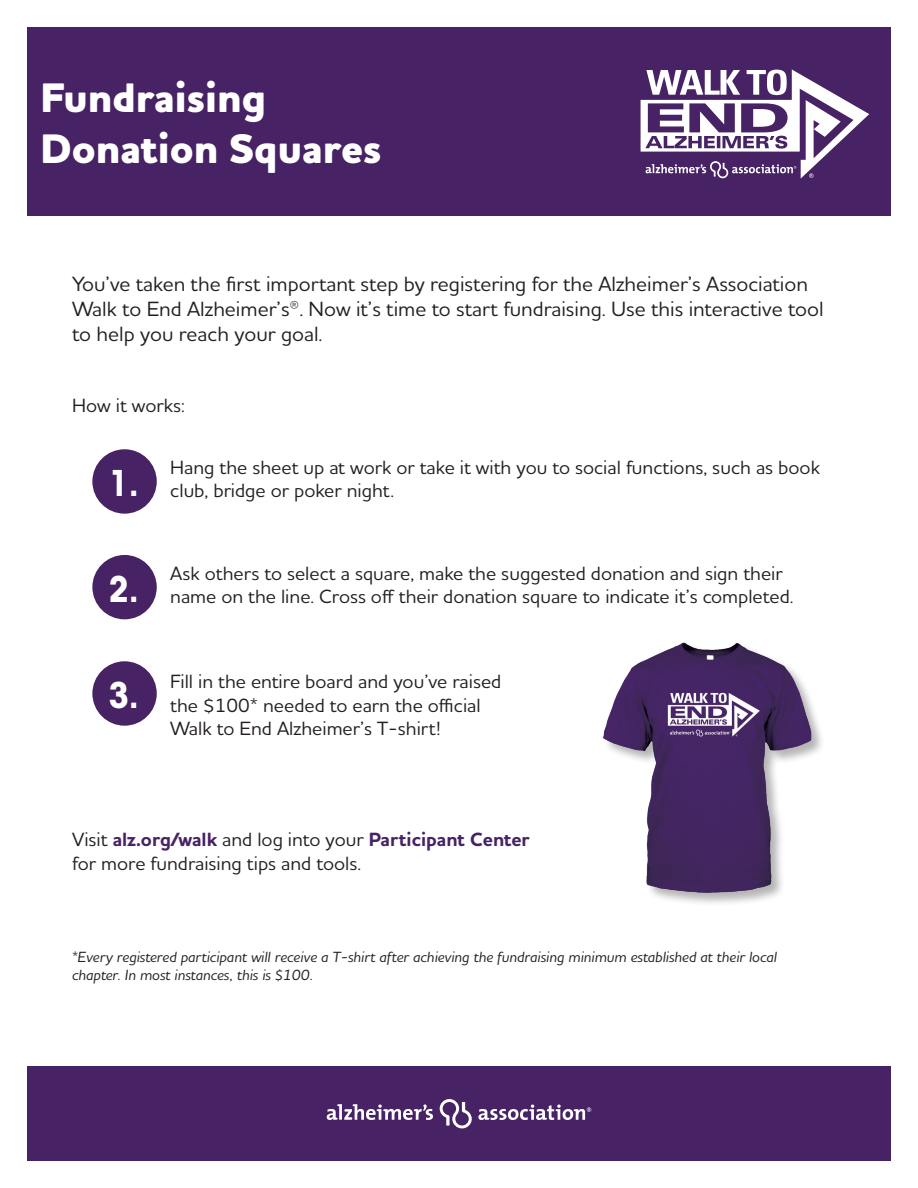
<style>
.page{position:relative;width:918px;height:1188px;background:#fff}
.page>*{position:absolute;margin:0;border:0;box-sizing:border-box;transform-origin:0 0}
.t1{font:800 42px/50.4px "Houschka Alt Pro";color:#fff}
.t2{font:700 condensed 36px "Avant Garde";color:#fff}
.t3{font:500 21px/25.2px "Houschka Alt Pro";color:#231f20}
.t4{font:500 19.5px/23.4px "Houschka Alt Pro";color:#231f20}
.t5{font:italic 500 15px/18px "Houschka Alt Pro";color:#231f20}
.s1{font-weight:700;color:#472264}
</style>
<div class="page">
<div style="left:27px;top:27px;width:864px;height:189px;background:#472264"></div>
<svg style="left:641px;top:69px;width:228px;height:110px"></svg>
<div style="left:92px;top:449px;width:65px;height:65px;background:#472264;border-radius:50%"></div>
<div style="left:92px;top:555px;width:65px;height:64px;background:#472264;border-radius:50%"></div>
<div style="left:92px;top:661px;width:65px;height:65px;background:#472264;border-radius:50%"></div>
<div style="left:27px;top:1066px;width:864px;height:95px;background:#472264"></div>
<svg style="left:440px;top:1099px;width:32px;height:29px"></svg>
<svg style="left:327px;top:1104px;width:106px;height:16px"></svg>
<svg style="left:478px;top:1105px;width:113px;height:15px"></svg>
<img style="left:603px;top:642px;width:217px;height:261px">
<h1 class="t1" style="left:40px;top:75px;width:343px">Fundraising<br>Donation Squares</h1>
<p class="t3" style="left:72px;top:270px;width:753px">You’ve taken the first important step by registering for the Alzheimer’s Association<br>Walk to End Alzheimer’s®. Now it’s time to start fundraising. Use this interactive tool to help you reach your goal.</p>
<p class="t4" style="left:72px;top:393px;width:114px">How it works:</p>
<h2 class="t2" style="left:109px;top:460px;width:32px">1.</h2>
<p class="t4" style="left:170px;top:455px;width:651px">Hang the sheet up at work or take it with you to social functions, such as book club, bridge or poker night.</p>
<h2 class="t2" style="left:109px;top:566px;width:32px">2.</h2>
<p class="t4" style="left:170px;top:561px;width:625px">Ask others to select a square, make the suggested donation and sign their name on the line. Cross off their donation square to indicate it’s completed.</p>
<h2 class="t2" style="left:109px;top:672px;width:32px">3.</h2>
<p class="t4" style="left:170px;top:669px;width:333px">Fill in the entire board and you’ve raised the $100* needed to earn the official<br>Walk to End Alzheimer’s T-shirt!</p>
<p class="t4" style="left:72px;top:827px;width:459px">Visit <span class="s1">alz.org/walk</span> and log into your <span class="s1">Participant Center </span>for more fundraising tips and tools.</p>
<p class="t5" style="left:72px;top:947px;width:706px">*Every registered participant will receive a T-shirt after achieving the fundraising minimum established at their local chapter. In most instances, this is $100.</p>
</div>
